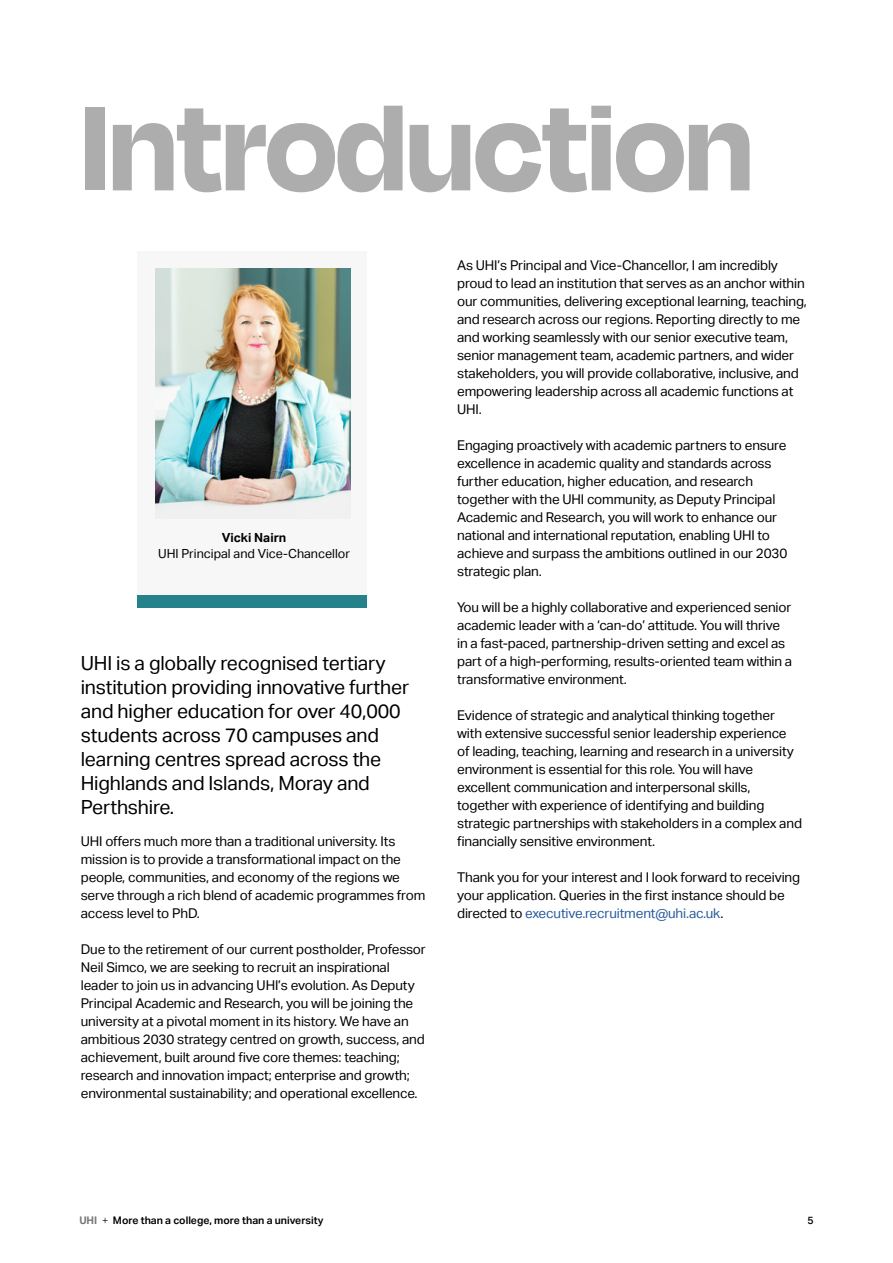
<style>
.page{position:relative;width:893px;height:1263px;background:#fff}
.page>*{position:absolute;margin:0;border:0;box-sizing:border-box;transform-origin:0 0}
.t1{font:700 138.15px "Degular Display";color:#adadad}
.t2{font:19.5px/24px "Aktiv Grotesk";letter-spacing:-.01em;color:#000}
.t3{font:13.5px/18px "Aktiv Grotesk";letter-spacing:-.01em;color:#000}
.t4{font:12.6px "Aktiv Grotesk";color:#000}
.t5{font:700 12.6px "Aktiv Grotesk";color:#000}
.t6{font:600 10.5px "Aktiv Grotesk";color:#000}
.t7{font:500 10.5px "Aktiv Grotesk";color:#000}
.s1{color:#275b9b}
.s2{font-weight:700;color:#767676}
.s3{font-weight:300}
</style>
<div class="page">
<div style="left:137px;top:252px;width:230px;height:354px;background:#f7f7f7"></div>
<img style="left:155px;top:269px;width:195px;height:240px">
<div style="left:137px;top:595px;width:230px;height:13px;background:#25818a"></div>
<h1 class="t1" style="left:81px;top:66px;width:674px">Introduction</h1>
<p class="t5" style="left:222px;top:530px;width:66px">Vicki Nairn</p>
<p class="t4" style="left:158px;top:546px;width:193px">UHI Principal and Vice-Chancellor</p>
<h2 class="t2" style="left:81px;top:651px;width:330px">UHI is a globally recognised tertiary institution providing innovative further and higher education for over 40,000 students across 70 campuses and learning centres spread across the Highlands and Islands, Moray and Perthshire.</h2>
<p class="t3" style="left:81px;top:832px;width:346px">UHI offers much more than a traditional university. Its mission is to provide a transformational impact on the people, communities, and economy of the regions we serve through a rich blend of academic programmes from access level to PhD.</p>
<p class="t3" style="left:81px;top:940px;width:347px">Due to the retirement of our current postholder, Professor Neil Simco, we are seeking to recruit an inspirational leader to join us in advancing UHI’s evolution. As Deputy Principal Academic and Research, you will be joining the university at a pivotal moment in its history. We have an ambitious 2030 strategy centred on growth, success, and achievement, built around five core themes: teaching; research and innovation impact; enterprise and growth; environmental sustainability; and operational excellence.</p>
<p class="t3" style="left:457px;top:256px;width:351px">As UHI’s Principal and Vice-Chancellor, I am incredibly proud to lead an institution that serves as an anchor within our communities, delivering exceptional learning, teaching, and research across our regions. Reporting directly to me and working seamlessly with our senior executive team, senior management team, academic partners, and wider stakeholders, you will provide collaborative, inclusive, and empowering leadership across all academic functions at UHI.</p>
<p class="t3" style="left:457px;top:436px;width:332px">Engaging proactively with academic partners to ensure excellence in academic quality and standards across further education, higher education, and research together with the UHI community, as Deputy Principal Academic and Research, you will work to enhance our national and international reputation, enabling UHI to achieve and surpass the ambitions outlined in our 2030 strategic plan.</p>
<p class="t3" style="left:457px;top:598px;width:337px">You will be a highly collaborative and experienced senior academic leader with a ‘can-do’ attitude. You will thrive in a fast-paced, partnership-driven setting and excel as part of a high-performing, results-oriented team within a transformative environment.</p>
<p class="t3" style="left:457px;top:706px;width:346px">Evidence of strategic and analytical thinking together with extensive successful senior leadership experience of leading, teaching, learning and research in a university environment is essential for this role. You will have excellent communication and interpersonal skills, together with experience of identifying and building strategic partnerships with stakeholders in a complex and financially sensitive environment.</p>
<p class="t3" style="left:457px;top:868px;width:345px">Thank you for your interest and I look forward to receiving your application. Queries in the first instance should be directed to <span class="s1">executive.recruitment@uhi.ac.uk</span>.</p>
<p class="t6" style="left:79px;top:1214px;width:246px"><span class="s2">UHI</span> <span class="s3">+</span> More than a college, more than a university</p>
<p class="t7" style="left:807px;top:1214px;width:8px">5</p>
</div>
